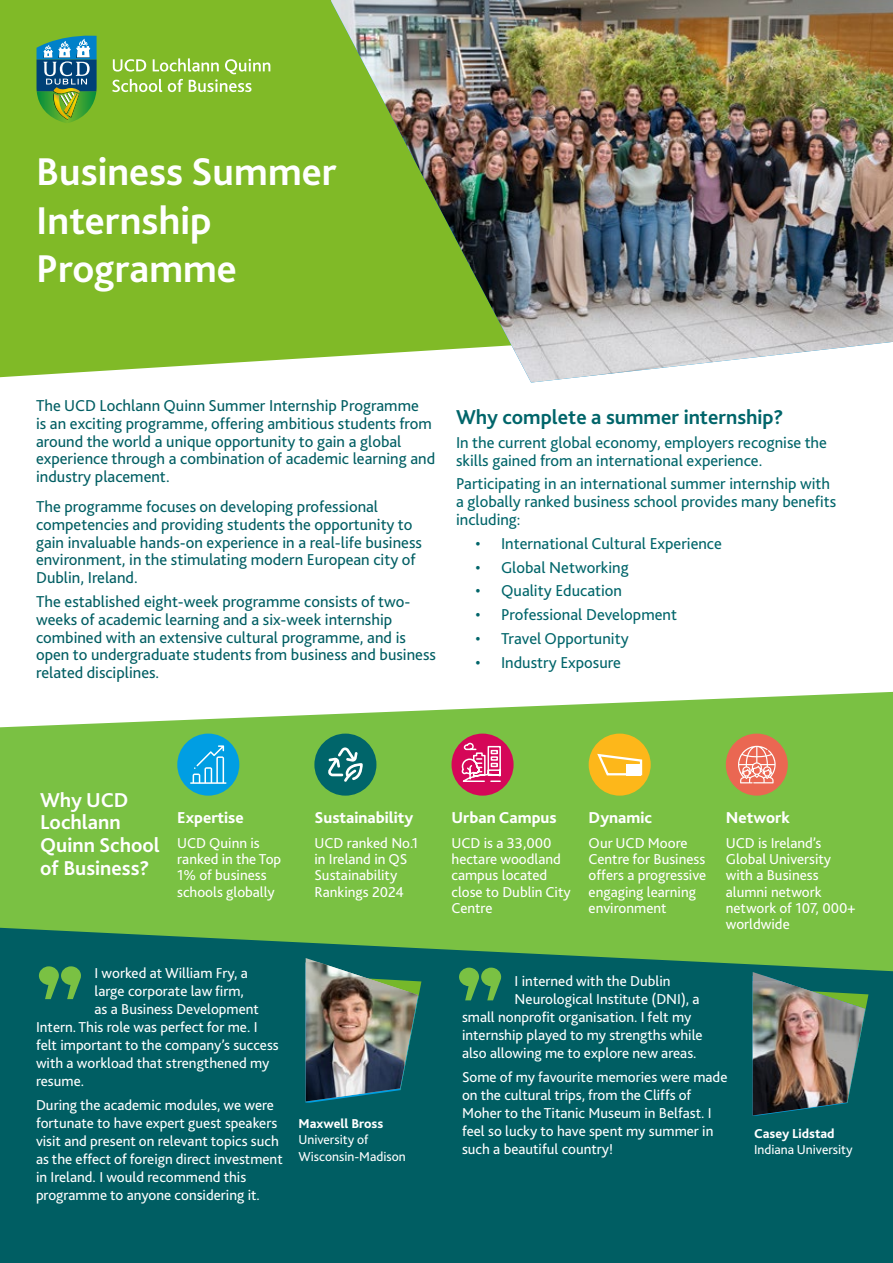
<style>
.page{position:relative;width:893px;height:1263px;background:#fff}
.page>*{position:absolute;margin:0;border:0;box-sizing:border-box;transform-origin:0 0}
.t1{font:700 40.5px/48.6px "Bliss 2";color:#fff}
.t2{font:700 21px/22.6px "Bliss 2";color:#fff}
.t3{font:700 21px "Bliss 2";color:#00656a}
.t4{font:16.5px/17.9px "Bliss 2";color:#005e63}
.t5{font:16.5px/17.9px "Bliss 2";color:#00656a}
.t6{font:800 16.5px "Bliss 2";color:#fff}
.t7{font:15px/16.2px "Bliss 2";color:#fff}
.t8{font:13.5px/16.2px "Bliss 2";color:#fff}
.t9{font:800 13.5px "Bliss 2";color:#fff}
</style>
<div class="page">
<svg style="left:0;top:692px;width:893px;height:236px;background:#84c552"></svg>
<div style="left:0;top:0;width:331px;height:377px;background:#80ba27"></div>
<div style="left:177px;top:734px;width:62px;height:62px;background:#009ee3;border-radius:50%"></div>
<svg style="left:190px;top:745px;width:36px;height:39px"></svg>
<div style="left:314px;top:734px;width:62px;height:62px;background:#00656a;border-radius:50%"></div>
<svg style="left:328px;top:747px;width:35px;height:35px"></svg>
<div style="left:452px;top:734px;width:62px;height:62px;background:#d50758;border-radius:50%"></div>
<svg style="left:461px;top:742px;width:40px;height:40px"></svg>
<div style="left:589px;top:734px;width:62px;height:62px;background:#fdb71a;border-radius:50%"></div>
<svg style="left:597px;top:753px;width:46px;height:23px"></svg>
<div style="left:626px;top:764px;width:15px;height:11px;background:#fff"></div>
<div style="left:726px;top:734px;width:62px;height:62px;background:#ea6752;border-radius:50%"></div>
<svg style="left:738px;top:746px;width:38px;height:37px"></svg>
<img style="left:331px;top:0;width:562px;height:382px">
<svg style="left:37px;top:33px;width:60px;height:90px;background:#4f9072"></svg>
<svg style="left:112px;top:58px;width:158px;height:34px;background:#9cc958"></svg>
<svg style="left:0;top:928px;width:893px;height:335px;background:#086560"></svg>
<svg style="left:752px;top:972px;width:116px;height:143px;background:#126669"></svg>
<img style="left:753px;top:981px;width:112px;height:134px">
<svg style="left:459px;top:967px;width:42px;height:33px"></svg>
<svg style="left:305px;top:958px;width:116px;height:145px"></svg>
<img style="left:306px;top:962px;width:112px;height:139px">
<svg style="left:39px;top:966px;width:42px;height:33px"></svg>
<h1 class="t1" style="left:36px;top:146px;width:302px">Business Summer<br>Internship<br>Programme</h1>
<p class="t4" style="left:36px;top:396px;width:401px">The UCD Lochlann Quinn Summer Internship Programme<br>is an exciting programme, offering ambitious students from around the world a unique opportunity to gain a global experience through a combination of academic learning and industry placement.</p>
<p class="t4" style="left:36px;top:497px;width:387px">The programme focuses on developing professional competencies and providing students the opportunity to gain invaluable hands-on experience in a real-life business environment, in the stimulating modern European city of Dublin, Ireland.</p>
<p class="t4" style="left:36px;top:592px;width:401px">The established eight-week programme consists of two&shy;weeks of academic learning and a six-week internship combined with an extensive cultural programme, and is open to undergraduate students from business and business related disciplines.</p>
<h2 class="t3" style="left:456px;top:404px;width:329px">Why complete a summer internship?</h2>
<p class="t5" style="left:456px;top:433px;width:372px">In the current global economy, employers recognise the skills gained from an international experience.</p>
<p class="t5" style="left:456px;top:475px;width:382px">Participating in an international summer internship with a globally ranked business school provides many benefits including:</p>
<p class="t5" style="left:476px;top:534px;width:248px">• International Cultural Experience</p>
<p class="t5" style="left:476px;top:558px;width:155px">• Global Networking</p>
<p class="t5" style="left:476px;top:582px;width:148px">• Quality Education</p>
<p class="t5" style="left:476px;top:605px;width:203px">• Professional Development</p>
<p class="t5" style="left:476px;top:629px;width:155px">• Travel Opportunity</p>
<p class="t5" style="left:476px;top:653px;width:147px">• Industry Exposure</p>
<h2 class="t2" style="left:40px;top:788px;width:121px">Why UCD<br>Lochlann<br>Quinn School of Business?</h2>
<p class="t6" style="left:177px;top:807px;width:68px">Expertise</p>
<p class="t6" style="left:314px;top:807px;width:100px">Sustainability</p>
<p class="t6" style="left:451px;top:807px;width:107px">Urban Campus</p>
<p class="t6" style="left:589px;top:807px;width:65px">Dynamic</p>
<p class="t6" style="left:726px;top:807px;width:66px">Network</p>
<p class="t7" style="left:177px;top:834px;width:105px">UCD Quinn is ranked in the Top<br>1% of business schools globally</p>
<p class="t7" style="left:314px;top:834px;width:105px">UCD ranked No.1 in Ireland in QS<br>Sustainability<br>Rankings 2024</p>
<p class="t7" style="left:451px;top:834px;width:121px">UCD is a 33,000 hectare woodland campus located close to Dublin City<br>Centre</p>
<p class="t7" style="left:589px;top:834px;width:119px">Our UCD Moore<br>Centre for Business offers a progressive engaging learning environment</p>
<p class="t7" style="left:726px;top:834px;width:131px">UCD is Ireland’s<br>Global University with a Business alumni network network of 107, 000+ worldwide</p>
<p class="t7" style="left:94px;top:965px;width:155px">I worked at William Fry, a</p>
<p class="t7" style="left:94px;top:983px;width:151px">large corporate law firm,</p>
<p class="t7" style="left:94px;top:1001px;width:166px">as a Business Development</p>
<p class="t7" style="left:36px;top:1019px;width:223px">Intern. This role was perfect for me. I</p>
<p class="t7" style="left:36px;top:1037px;width:244px">felt important to the company’s success</p>
<p class="t7" style="left:36px;top:1055px;width:235px">with a workload that strengthened my</p>
<p class="t7" style="left:36px;top:1073px;width:50px">resume.</p>
<p class="t7" style="left:36px;top:1096px;width:248px;line-height:18px">During the academic modules, we were fortunate to have expert guest speakers visit and present on relevant topics such as the effect of foreign direct investment in Ireland. I would recommend this programme to anyone considering it.</p>
<p class="t9" style="left:298px;top:1115px;width:86px">Maxwell Bross</p>
<p class="t8" style="left:298px;top:1131px;width:109px">University of<br>Wisconsin-Madison</p>
<p class="t7" style="left:515px;top:972px;width:157px">I interned with the Dublin</p>
<p class="t7" style="left:515px;top:990px;width:187px">Neurological Institute (DNI), a</p>
<p class="t7" style="left:462px;top:1008px;width:231px">small nonprofit organisation. I felt my</p>
<p class="t7" style="left:462px;top:1026px;width:242px">internship played to my strengths while</p>
<p class="t7" style="left:462px;top:1044px;width:236px">also allowing me to explore new areas.</p>
<p class="t7" style="left:462px;top:1067px;width:267px;line-height:18px">Some of my favourite memories were made on the cultural trips, from the Cliffs of Moher to the Titanic Museum in Belfast. I feel so lucky to have spent my summer in such a beautiful country!</p>
<p class="t9" style="left:754px;top:1125px;width:82px">Casey Lidstad</p>
<p class="t8" style="left:754px;top:1141px;width:100px">Indiana University</p>
</div>
